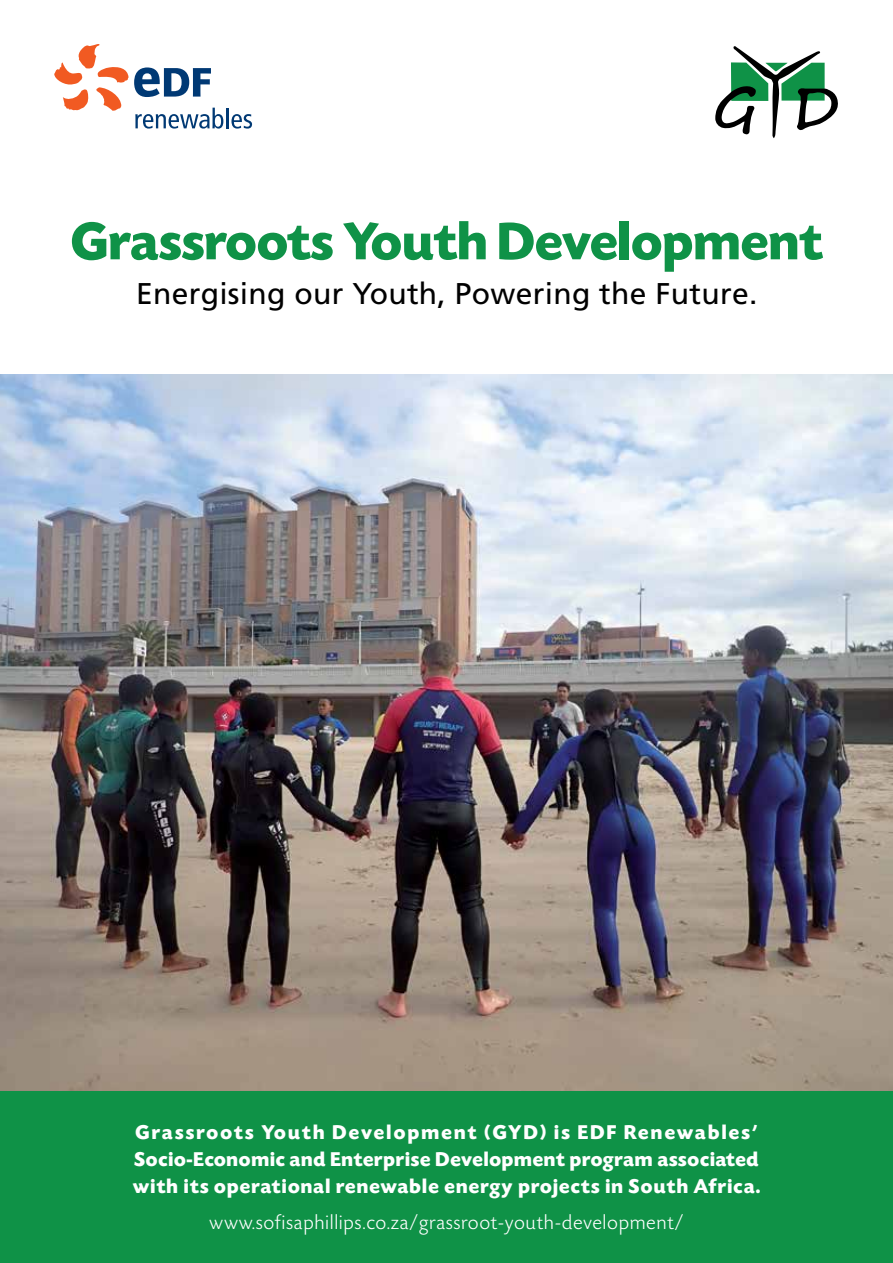
<style>
.page{position:relative;width:893px;height:1263px;background:#fff}
.page>*{position:absolute;margin:0;border:0;box-sizing:border-box;transform-origin:0 0}
.t1{font:700 55.5px "Today SHOP";letter-spacing:.01em;color:#0f9247}
.t2{font:30px "Frutiger";letter-spacing:.01em;color:#000}
.t3{font:700 21px/27px "Today SHOP";letter-spacing:.06em;color:#fff}
.t4{font:300 21px "Today SHOP";letter-spacing:.06em;color:#fff}
</style>
<div class="page">
<img style="left:0;top:374px;width:893px;height:717px">
<div style="left:0;top:1091px;width:893px;height:172px;background:#0f9247"></div>
<svg style="left:54px;top:44px;width:169px;height:85px"></svg>
<hr style="left:226px;top:108px;width:3px;height:20px;background:#003974">
<svg style="left:231px;top:114px;width:21px;height:15px"></svg>
<svg style="left:715px;top:46px;width:123px;height:92px"></svg>
<h1 class="t1" style="left:71px;top:213px;width:753px">Grassroots Youth Development</h1>
<h2 class="t2" style="left:136px;top:276px;width:623px">Energising our Youth, Powering the Future.</h2>
<p class="t3" style="left:133px;top:1119px;width:629px">Grassroots Youth Development (GYD) is EDF Renewables’<br>Socio-Economic and Enterprise Development program associated with its operational renewable energy projects in South Africa.</p>
<p class="t4" style="left:210px;top:1211px;width:475px">www.sofisaphillips.co.za/grassroot-youth-development/</p>
</div>
